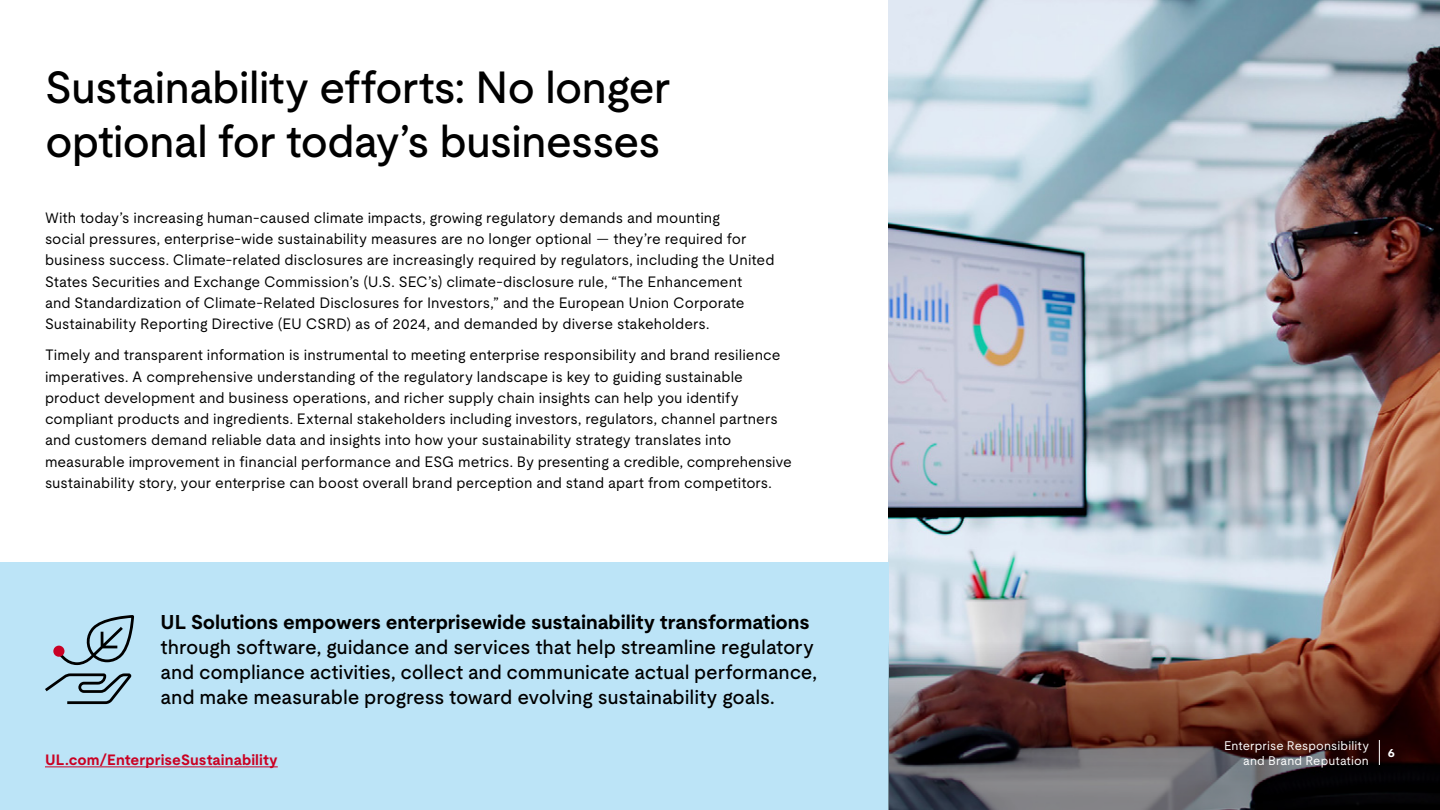
<style>
.page{position:relative;width:1440px;height:810px;background:#fff}
.page>*{position:absolute;margin:0;border:0;box-sizing:border-box;transform-origin:0 0}
.t1{font:500 45px/54px "UL Moderat";letter-spacing:-.025em;color:#000}
.t2{font:500 20px/25px "UL Moderat";letter-spacing:-.01em;color:#000}
.t3{font:700 20px "UL Moderat";letter-spacing:-.005em;color:#000}
.t4{font:15px/21.2px "UL Moderat";color:#000}
.t5{font:700 15px "UL Moderat";letter-spacing:.005em;color:#ca0123}
.t6{font:12.5px "UL Moderat";letter-spacing:.01em;color:#fff}
.t7{font:700 12.5px "UL Moderat";color:#fff}
</style>
<div class="page">
<img style="left:889px;top:0;width:551px;height:641px">
<div style="left:0;top:562px;width:889px;height:248px;background:#bce4f7"></div>
<img style="left:889px;top:641px;width:551px;height:169px">
<svg style="left:1379px;top:740px;width:1px;height:25px"></svg>
<hr style="left:45px;top:766px;width:233px;height:1px;background:#ca0123">
<svg style="left:45px;top:615px;width:89px;height:89px"></svg>
<div style="left:53px;top:646px;width:11px;height:11px;background:#c90024;border-radius:50%"></div>
<h1 class="t1" style="left:45px;top:60px;width:627px">Sustainability efforts: No longer optional for today’s businesses</h1>
<p class="t4" style="left:45px;top:207px;width:731px">With today’s increasing human-caused climate impacts, growing regulatory demands and mounting<br>social pressures, enterprise-wide sustainability measures are no longer optional — they’re required for business success. Climate-related disclosures are increasingly required by regulators, including the United States Securities and Exchange Commission’s (U.S. SEC’s) climate-disclosure rule, “The Enhancement<br>and Standardization of Climate-Related Disclosures for Investors,” and the European Union Corporate Sustainability Reporting Directive (EU CSRD) as of 2024, and demanded by diverse stakeholders.</p>
<p class="t4" style="left:45px;top:344px;width:748px">Timely and transparent information is instrumental to meeting enterprise responsibility and brand resilience imperatives. A comprehensive understanding of the regulatory landscape is key to guiding sustainable product development and business operations, and richer supply chain insights can help you identify compliant products and ingredients. External stakeholders including investors, regulators, channel partners and customers demand reliable data and insights into how your sustainability strategy translates into measurable improvement in financial performance and ESG metrics. By presenting a credible, comprehensive sustainability story, your enterprise can boost overall brand perception and stand apart from competitors.</p>
<h2 class="t3" style="left:161px;top:606px;width:651px">UL Solutions empowers enterprisewide sustainability transformations</h2>
<h2 class="t2" style="left:161px;top:634px;width:658px">through software, guidance and services that help streamline regulatory and compliance activities, collect and communicate actual performance, and make measurable progress toward evolving sustainability goals.</h2>
<p class="t6" style="left:1224px;top:736px;width:147px">Enterprise Responsibility</p>
<p class="t5" style="left:45px;top:748px;width:234px">UL.com/EnterpriseSustainability</p>
<p class="t6" style="left:1243px;top:751px;width:127px">and Brand Reputation</p>
<p class="t7" style="left:1388px;top:743px;width:9px">6</p>
</div>
